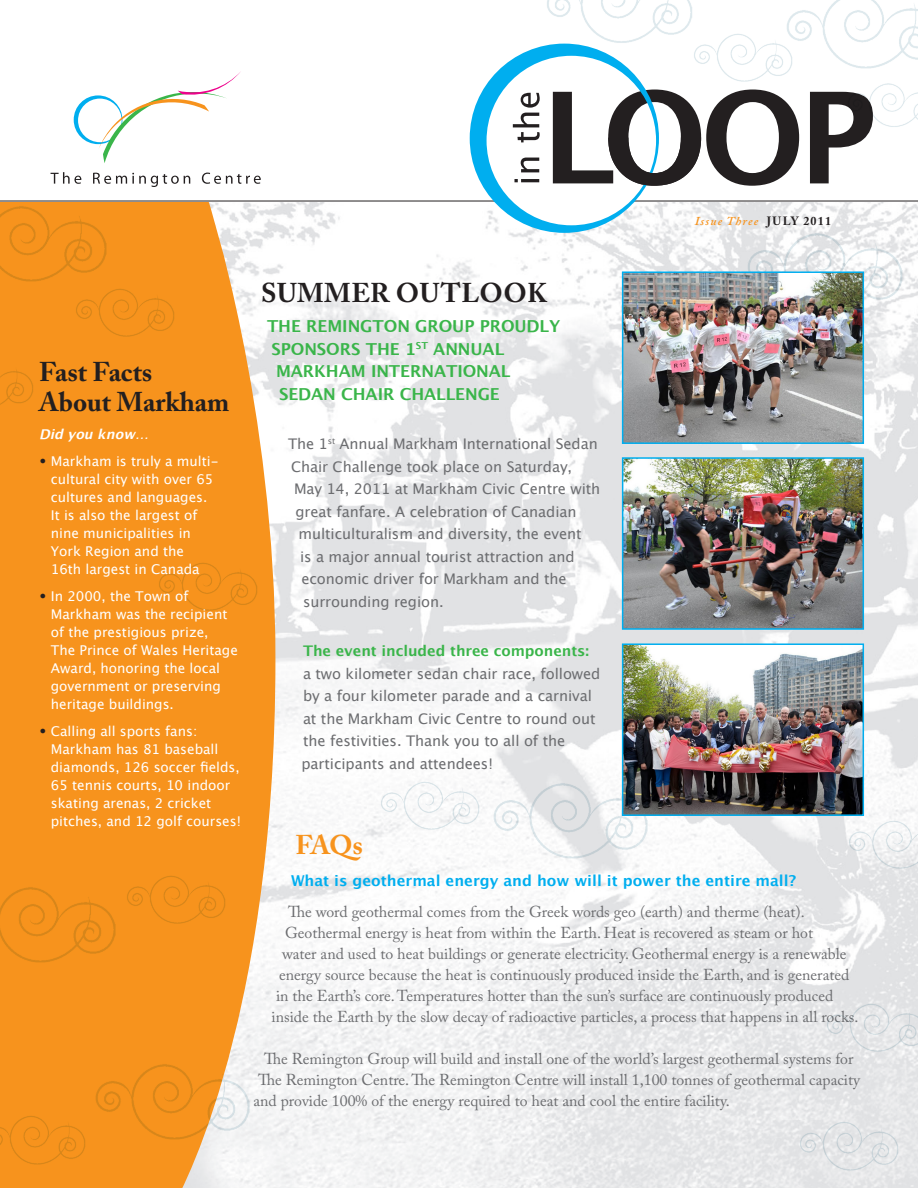
<style>
.page{position:relative;width:918px;height:1188px;background:#fff}
.page>*{position:absolute;margin:0;border:0;box-sizing:border-box;transform-origin:0 0}
.t1{font:700 27px/30px "Adobe Caslon Pro";color:#231f20}
.t2{font:700 27px "Adobe Caslon Pro";color:#f7931d}
.t3{font:700 16.5px "Lucida Grande";letter-spacing:-.005em;color:#3ab54a}
.t4{font:15.75px/21px "Adobe Caslon Pro";color:#6c6d70}
.t5{font:700 15px "Lucida Grande";color:#00aeef}
.t6{font:14.7px/22.5px "Lucida Grande";letter-spacing:-.005em;color:#6c6d70}
.t7{font:13.5px/18px "Lucida Grande";color:#fff}
.t8{font:italic 700 13.5px "Lucida Grande";color:#fff}
.t9{font:italic 600 12px "Adobe Caslon Pro";letter-spacing:.1em;color:#f7931d}
.s1{font-weight:700;font-style:normal;color:#231f20}
.s2{color:#231f20}
.s3{font-weight:700;color:#3ab54a}
</style>
<div class="page">
<img style="left:275px;top:202px;width:643px;height:986px">
<svg style="left:0;top:202px;width:275px;height:986px;background:#f69c32"></svg>
<img style="left:481px;top:777px;width:180px;height:87px">
<img style="left:0;top:202px;width:120px;height:85px">
<img style="left:0;top:357px;width:41px;height:56px">
<img style="left:841px;top:817px;width:77px;height:55px">
<img style="left:0;top:1112px;width:94px;height:56px">
<img style="left:373px;top:777px;width:114px;height:56px">
<img style="left:792px;top:1118px;width:115px;height:56px">
<img style="left:819px;top:1000px;width:99px;height:55px">
<img style="left:119px;top:871px;width:115px;height:56px">
<img style="left:68px;top:285px;width:115px;height:56px">
<img style="left:151px;top:558px;width:114px;height:56px">
<img style="left:0;top:881px;width:129px;height:87px">
<img style="left:83px;top:1057px;width:180px;height:88px">
<img style="left:736px;top:227px;width:179px;height:87px">
<img style="left:625px;top:460px;width:236px;height:167px">
<div style="left:622px;top:457px;width:242px;height:173px;border:2px solid #00aeef"></div>
<img style="left:625px;top:274px;width:236px;height:167px">
<div style="left:622px;top:271px;width:242px;height:173px;border:2px solid #00aeef"></div>
<img style="left:625px;top:646px;width:236px;height:167px">
<div style="left:622px;top:643px;width:242px;height:173px;border:2px solid #00aeef"></div>
<svg style="left:51px;top:172px;width:30px;height:12px"></svg>
<svg style="left:93px;top:173px;width:97px;height:14px"></svg>
<svg style="left:202px;top:173px;width:59px;height:11px"></svg>
<svg style="left:74px;top:71px;width:167px;height:92px"></svg>
<hr style="left:0;top:201px;width:918px;height:1px;background:#231f20">
<svg style="left:810px;top:92px;width:60px;height:91px"></svg>
<svg style="left:470px;top:48px;width:329px;height:185px"></svg>
<img style="left:787px;top:0;width:131px;height:69px">
<img style="left:536px;top:0;width:156px;height:49px">
<img style="left:686px;top:30px;width:115px;height:56px">
<img style="left:841px;top:83px;width:77px;height:47px">
<p class="t9" style="left:695px;top:214px;width:138px">Issue Three <span class="s1">JULY 2011</span></p>
<p class="t1" style="left:39px;top:357px;width:192px">Fast Facts<br>About Markham</p>
<p class="t8" style="left:39px;top:424px;width:116px">Did you know…</p>
<p class="t7" style="left:51px;top:453px;width:169px;text-indent:-12px"><span class="s2">•</span> Markham is truly a multi&shy;cultural city with over 65 cultures and languages.<br>It is also the largest of nine municipalities in<br>York Region and the<br>16th largest in Canada</p>
<p class="t7" style="left:51px;top:588px;width:189px;text-indent:-12px"><span class="s2">•</span> In 2000, the Town of<br>Markham was the recipient of the prestigious prize,<br>The Prince of Wales Heritage<br>Award, honoring the local government or preserving heritage buildings.</p>
<p class="t7" style="left:51px;top:723px;width:192px;text-indent:-12px"><span class="s2">•</span> Calling all sports fans:<br>Markham has 81 baseball diamonds, 126 soccer fields,<br>65 tennis courts, 10 indoor skating arenas, 2 cricket pitches, and 12 golf courses!</p>
<p class="t1" style="left:261px;top:278px;width:288px">SUMMER OUTLOOK</p>
<p class="t3" style="left:267px;top:313px;width:295px">THE REMINGTON GROUP PROUDLY</p>
<p class="t3" style="left:272px;top:335px;width:234px">SPONSORS THE 1<sup>ST</sup> ANNUAL</p>
<p class="t3" style="left:276px;top:358px;width:236px">MARKHAM INTERNATIONAL</p>
<p class="t3" style="left:279px;top:380px;width:222px">SEDAN CHAIR CHALLENGE</p>
<p class="t6" style="left:288px;top:433px;width:311px">The 1<sup>st</sup> Annual Markham International Sedan</p>
<p class="t6" style="left:291px;top:455px;width:283px">Chair Challenge took place on Saturday,</p>
<p class="t6" style="left:294px;top:478px;width:308px">May 14, 2011 at Markham Civic Centre with</p>
<p class="t6" style="left:296px;top:500px;width:283px">great fanfare. A celebration of Canadian</p>
<p class="t6" style="left:298px;top:523px;width:285px">multiculturalism and diversity, the event</p>
<p class="t6" style="left:300px;top:545px;width:276px">is a major annual tourist attraction and</p>
<p class="t6" style="left:302px;top:568px;width:267px">economic driver for Markham and the</p>
<p class="t6" style="left:303px;top:590px;width:142px">surrounding region.</p>
<p class="t6" style="left:302px;top:640px;width:300px"><span class="s3">The event included three components:<br></span>a two kilometer sedan chair race, followed by a four kilometer parade and a carnival at the Markham Civic Centre to round out the festivities. Thank you to all of the participants and attendees!</p>
<p class="t2" style="left:296px;top:829px;width:69px">FAQs</p>
<p class="t5" style="left:291px;top:868px;width:507px">What is geothermal energy and how will it power the entire mall?</p>
<p class="t4" style="left:288px;top:901px;width:518px">The word geothermal comes from the Greek words geo (earth) and therme (heat).</p>
<p class="t4" style="left:285px;top:922px;width:530px">Geothermal energy is heat from within the Earth. Heat is recovered as steam or hot</p>
<p class="t4" style="left:282px;top:943px;width:566px">water and used to heat buildings or generate electricity. Geothermal energy is a renewable</p>
<p class="t4" style="left:279px;top:964px;width:572px">energy source because the heat is continuously produced inside the Earth, and is generated</p>
<p class="t4" style="left:276px;top:985px;width:559px">in the Earth’s core. Temperatures hotter than the sun’s surface are continuously produced</p>
<p class="t4" style="left:272px;top:1006px;width:589px">inside the Earth by the slow decay of radioactive particles, a process that happens in all rocks.</p>
<p class="t4" style="left:254px;top:1048px;width:608px;text-indent:10px">The Remington Group will build and install one of the world’s largest geothermal systems for<br>The Remington Centre. The Remington Centre will install 1,100 tonnes of geothermal capacity and provide 100% of the energy required to heat and cool the entire facility.</p>
</div>
